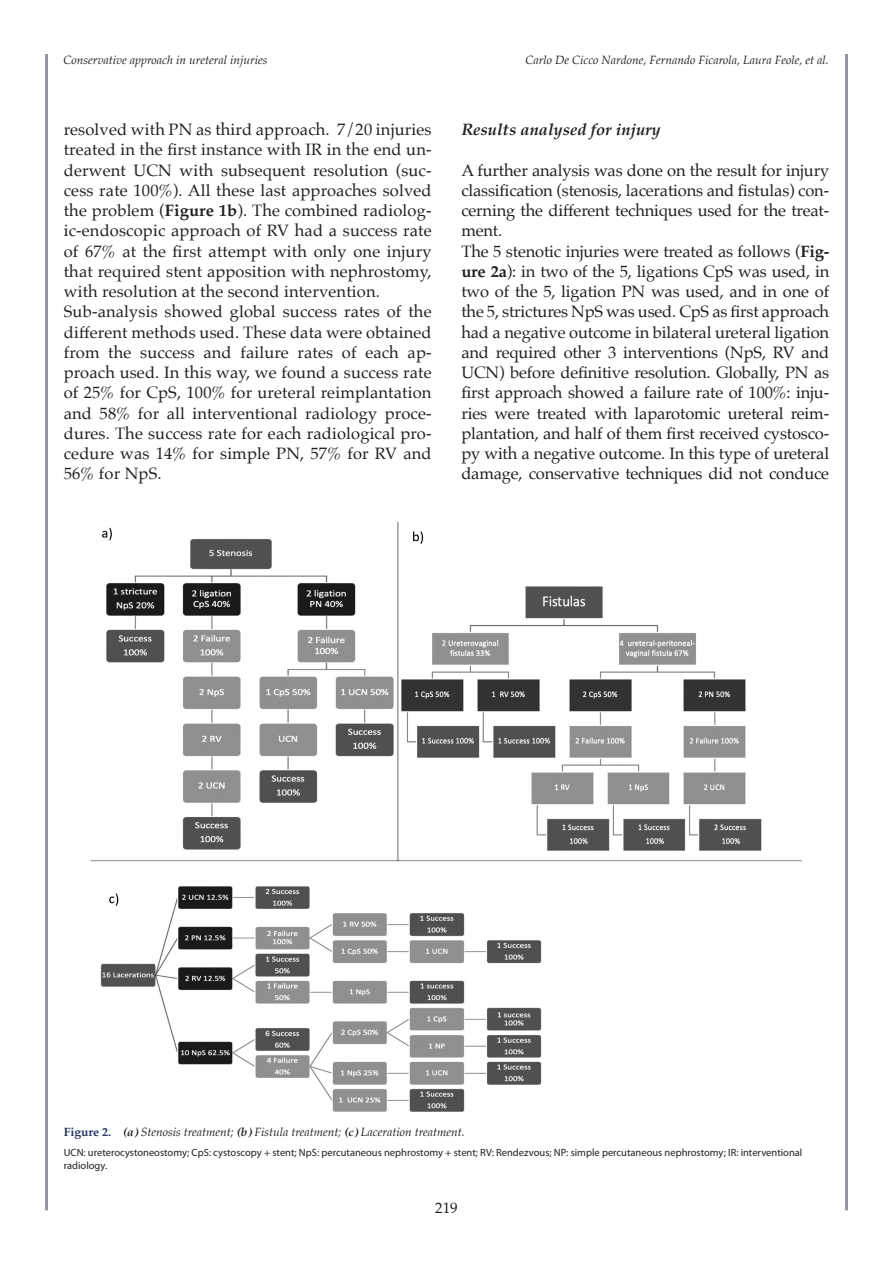
<style>
.page{position:relative;width:893px;height:1263px;background:#fff}
.page>*{position:absolute;margin:0;border:0;box-sizing:border-box;transform-origin:0 0}
.Testo{font:16.5px/20.2px "Palatino";letter-spacing:-.01em;color:#231f20;text-align:justify}
.Paragrafo_2{font:italic 700 16.5px "Palatino";color:#231f20}
.t1{font:15px "Palatino";color:#231f20}
.Didascalia{font:italic 12px "Palatino";color:#231f20}
.Nota_tabella{font:10.5px/13.5px "Myriad Pro";color:#231f20}
.s1{font-weight:700}
.s2{font-weight:700;font-style:normal;color:#1f3267}
</style>
<div class="page">
<hr style="left:45px;top:54px;width:3px;height:1156px;background:#9391ad">
<hr style="left:845px;top:54px;width:3px;height:1156px;background:#9391ad">
<img style="left:90px;top:521px;width:712px;height:591px">
<p class="Didascalia" style="left:64px;top:50px;width:205px">Conservative approach in ureteral injuries</p>
<p class="Didascalia" style="left:525px;top:50px;width:305px">Carlo De Cicco Nardone, Fernando Ficarola, Laura Feole, et al.</p>
<p class="Testo" style="left:64px;top:119px;width:369px">resolved with PN as third approach. 7/20 injuries treated in the first instance with IR in the end un&shy;derwent UCN with subsequent resolution (suc&shy;cess rate 100%). All these last approaches solved the problem (<span class="s1">Figure 1b</span>). The combined radiolog&shy;ic-endoscopic approach of RV had a success rate of 67% at the first attempt with only one injury that required stent apposition with nephrostomy, with resolution at the second intervention.</p>
<p class="Testo" style="left:64px;top:301px;width:369px">Sub-analysis showed global success rates of the different methods used. These data were obtained from the success and failure rates of each ap&shy;proach used. In this way, we found a success rate of 25% for CpS, 100% for ureteral reimplantation and 58% for all interventional radiology proce&shy;dures. The success rate for each radiological pro&shy;cedure was 14% for simple PN, 57% for RV and 56% for NpS.</p>
<p class="Paragrafo_2" style="left:461px;top:116px;width:201px">Results analysed for injury</p>
<p class="Testo" style="left:461px;top:160px;width:369px">A further analysis was done on the result for injury classification (stenosis, lacerations and fistulas) con&shy;cerning the different techniques used for the treat&shy;ment.</p>
<p class="Testo" style="left:461px;top:241px;width:369px">The 5 stenotic injuries were treated as follows (<span class="s1">Fig&shy;ure 2a</span>): in two of the 5, ligations CpS was used, in two of the 5, ligation PN was used, and in one of the 5, strictures NpS was used. CpS as first approach had a negative outcome in bilateral ureteral ligation and required other 3 interventions (NpS, RV and UCN) before definitive resolution. Globally, PN as first approach showed a failure rate of 100%: inju&shy;ries were treated with laparotomic ureteral reim&shy;plantation, and half of them first received cystosco&shy;py with a negative outcome. In this type of ureteral damage, conservative techniques did not conduce</p>
<p class="Didascalia" style="left:64px;top:1122px;width:403px"><span class="s2">Figure 2.</span> <span class="s1">(a)</span> Stenosis treatment; <span class="s1">(b)</span> Fistula treatment; <span class="s1">(c)</span> Laceration treatment.</p>
<p class="Nota_tabella" style="left:64px;top:1145px;width:740px">UCN: ureterocystoneostomy; CpS: cystoscopy + stent; NpS: percutaneous nephrostomy + stent; RV: Rendezvous; NP: simple percutaneous nephrostomy; IR: interventional radiology.</p>
<p class="t1" style="left:435px;top:1195px;width:24px">219</p>
</div>
